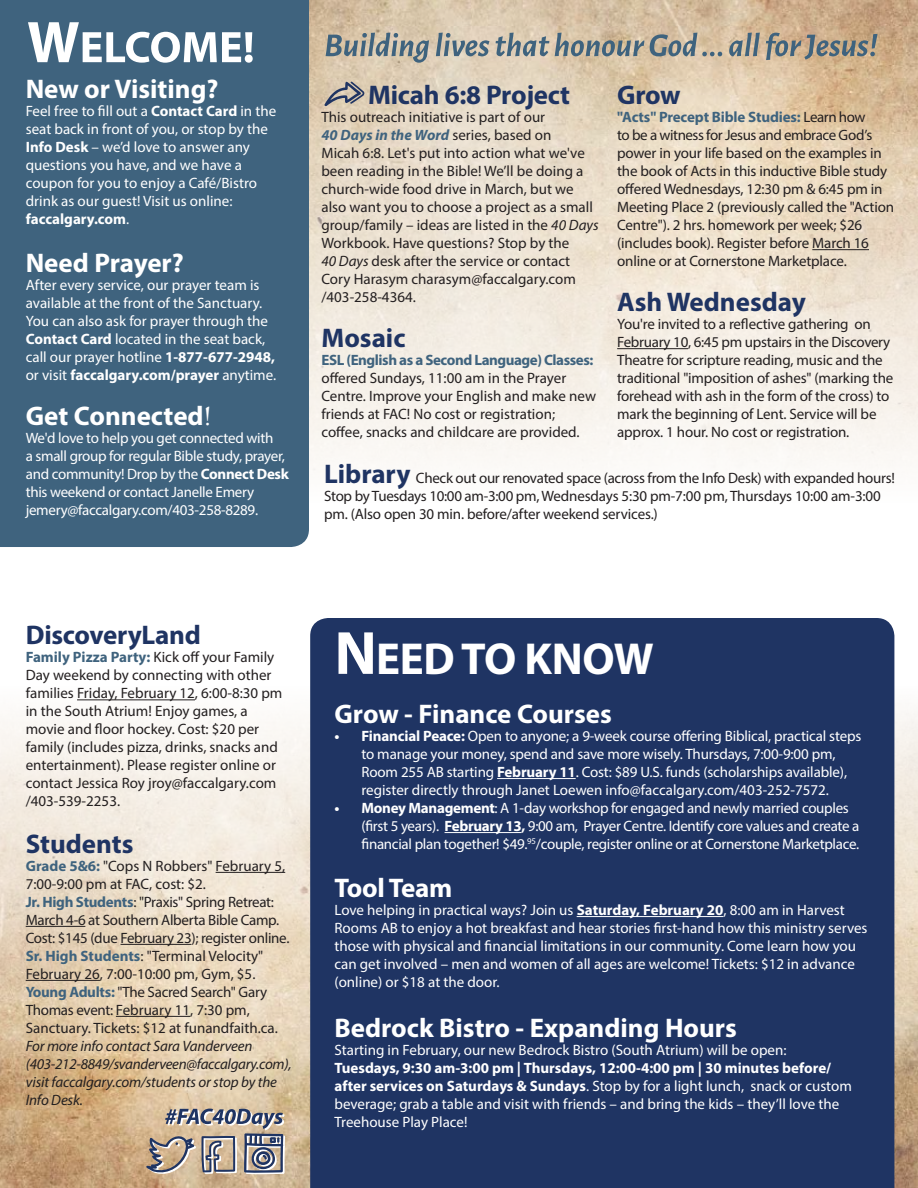
<style>
.page{position:relative;width:918px;height:1188px;background:#fff}
.page>*{position:absolute;margin:0;border:0;box-sizing:border-box;transform-origin:0 0}
.t1{font:700 45px "Myriad Pro";letter-spacing:-.01em;color:#fff}
.t2{font:700 27px "Myriad Pro";color:#fff}
.t3{font:700 27px "Myriad Pro";letter-spacing:-.005em;color:#1f3463}
.t4{font:15px/18px "Myriad Pro";letter-spacing:-.01em;color:#231f20}
.t5{font:15px/18px "Myriad Pro";letter-spacing:-.005em;color:#fff}
.t6{font:italic 15px/18px "Myriad Pro";letter-spacing:-.01em;color:#231f20}
.t7{font:italic 700 15px "Myriad Pro";color:#3f637e}
.t8{font:700 15px "Myriad Pro";color:#fff}
.s1{font-weight:700}
.s2{font-weight:400}
.s3{font-family:"Trajan Pro";font-size:24px}
.s4{font-weight:400;font-style:normal;color:#231f20}
.s5{font-style:italic}
.s6{font-weight:700;color:#3f637e}
.s7{font-weight:700;font-size:27px;color:#1f3463}
.s8{font-size:61.5px}
</style>
<div class="page">
<img style="left:0;top:0;width:918px;height:1188px">
<div style="left:310px;top:618px;width:584px;height:570px;background:#1f3463"></div>
<div style="left:0;top:0;width:309px;height:547px;background:#3f637e"></div>
<svg style="left:326px;top:33px;width:552px;height:30px;background:#aea89b"></svg>
<hr style="left:812px;top:249px;width:57px;height:1px;background:#231f20">
<hr style="left:617px;top:348px;width:71px;height:1px;background:#231f20">
<svg style="left:28px;top:22px;width:225px;height:41px"></svg>
<hr style="left:497px;top:778px;width:79px;height:1px;background:#fff">
<hr style="left:445px;top:832px;width:76px;height:1px;background:#fff">
<hr style="left:577px;top:916px;width:146px;height:1px;background:#fff">
<hr style="left:77px;top:699px;width:118px;height:1px;background:#231f20">
<hr style="left:216px;top:872px;width:69px;height:1px;background:#231f20">
<hr style="left:26px;top:926px;width:59px;height:1px;background:#231f20">
<hr style="left:121px;top:944px;width:70px;height:1px;background:#231f20">
<hr style="left:26px;top:980px;width:74px;height:1px;background:#231f20">
<hr style="left:116px;top:1016px;width:74px;height:1px;background:#231f20">
<svg style="left:324px;top:81px;width:41px;height:25px"></svg>
<svg style="left:146px;top:1109px;width:139px;height:68px;background:#aca299"></svg>
<p class="t2" style="left:26px;top:71px;width:194px">New or Visiting?</p>
<p class="t5" style="left:26px;top:102px;width:252px">Feel free to fill out a <span class="s1">Contact Card</span> in the seat back in front of you, or stop by the <span class="s1">Info Desk</span> – we’d love to answer any questions you have, and we have a coupon for you to enjoy a Café/Bistro drink as our guest! Visit us online:</p>
<p class="t8" style="left:26px;top:209px;width:105px">faccalgary.com<span class="s2">.</span></p>
<p class="t2" style="left:26px;top:245px;width:160px">Need Prayer?</p>
<p class="t5" style="left:26px;top:276px;width:235px">After every service, our prayer team is</p>
<p class="t5" style="left:26px;top:294px;width:238px">available at the front of the Sanctuary.</p>
<p class="t5" style="left:26px;top:312px;width:244px">You can also ask for prayer through the</p>
<p class="t5" style="left:26px;top:330px;width:252px"><span class="s1">Contact Card</span> located in the seat back, call our prayer hotline <span class="s1">1-877-677-2948, </span>or visit <span class="s1">faccalgary.com/prayer</span> anytime.</p>
<p class="t2" style="left:26px;top:398px;width:187px">Get Connected<span class="s3">!</span></p>
<p class="t5" style="left:26px;top:429px;width:249px">We'd love to help you get connected with</p>
<p class="t5" style="left:26px;top:447px;width:261px">a small group for regular Bible study, prayer,</p>
<p class="t5" style="left:26px;top:465px;width:265px">and community! Drop by the <span class="s1">Connect Desk</span></p>
<p class="t5" style="left:26px;top:483px;width:230px">this weekend or contact Janelle Emery</p>
<p class="t5" style="left:26px;top:501px;width:234px">jemery@faccalgary.com/403-258-8289.</p>
<p class="t3" style="left:368px;top:77px;width:204px">Micah 6:8 Project</p>
<p class="t4" style="left:321px;top:108px;width:225px">This outreach initiative is part of our</p>
<p class="t7" style="left:321px;top:125px;width:231px">40 Days in the Word <span class="s4">series, based on</span></p>
<p class="t4" style="left:321px;top:144px;width:279px">Micah 6:8. Let's put into action what we've been reading in the Bible! We’ll be doing a church-wide food drive in March, but we also want you to choose a project as a small group/family – ideas are listed in the <span class="s5">40 Days </span>Workbook. Have questions? Stop by the</p>
<p class="t4" style="left:321px;top:252px;width:256px"><span class="s5">40 Days</span> desk after the service or contact<br>Cory Harasym charasym@faccalgary.com</p>
<p class="t4" style="left:321px;top:288px;width:96px">/403-258-4364.</p>
<p class="t3" style="left:321px;top:320px;width:86px">Mosaic</p>
<p class="t4" style="left:321px;top:351px;width:276px"><span class="s6">ESL (English as a Second Language) Classes: </span>offered Sundays, 11:00 am in the Prayer Centre. Improve your English and make new friends at FAC! No cost or registration;</p>
<p class="t4" style="left:321px;top:423px;width:260px">coffee, snacks and childcare are provided.</p>
<p class="t3" style="left:617px;top:77px;width:65px">Grow</p>
<p class="t4" style="left:617px;top:108px;width:278px"><span class="s6">"Acts" Precept Bible Studies:</span> Learn how<br>to be a witness for Jesus and embrace God’s power in your life based on the examples in the book of Acts in this inductive Bible study offered Wednesdays, 12:30 pm &amp; 6:45 pm in Meeting Place 2 (previously called the "Action Centre"). 2 hrs. homework per week; $26 (includes book). Register before March 16 online or at Cornerstone Marketplace.</p>
<p class="t3" style="left:617px;top:284px;width:190px">Ash Wednesday</p>
<p class="t4" style="left:617px;top:315px;width:278px">You're invited to a reflective gathering on February 10, 6:45 pm upstairs in the Discovery Theatre for scripture reading, music and the traditional "imposition of ashes" (marking the forehead with ash in the form of the cross) to mark the beginning of Lent. Service will be approx. 1 hour. No cost or registration.</p>
<p class="t4" style="left:324px;top:468px;width:572px"><span class="s7">Library</span> Check out our renovated space (across from the Info Desk) with expanded hours!<br>Stop by Tuesdays 10:00 am-3:00 pm, Wednesdays 5:30 pm-7:00 pm, Thursdays 10:00 am-3:00 pm. (Also open 30 min. before/after weekend services.)</p>
<p class="t3" style="left:26px;top:618px;width:177px">DiscoveryLand</p>
<p class="t4" style="left:26px;top:648px;width:258px"><span class="s6">Family Pizza Party:</span> Kick off your Family<br>Day weekend by connecting with other families Friday, February 12, 6:00-8:30 pm</p>
<p class="t4" style="left:26px;top:702px;width:254px">in the South Atrium! Enjoy games, a movie and floor hockey. Cost: $20 per family (includes pizza, drinks, snacks and entertainment). Please register online or contact Jessica Roy jroy@faccalgary.com /403-539-2253.</p>
<p class="t3" style="left:26px;top:826px;width:109px">Students</p>
<p class="t4" style="left:26px;top:857px;width:261px"><span class="s6">Grade 5&amp;6:</span> "Cops N Robbers" February 5,</p>
<p class="t4" style="left:26px;top:875px;width:182px">7:00-9:00 pm at FAC, cost: $2.</p>
<p class="t4" style="left:26px;top:893px;width:265px"><span class="s6">Jr. High Students</span>: "Praxis" Spring Retreat:<br>March 4-6 at Southern Alberta Bible Camp.<br>Cost: $145 (due February 23); register online.<br><span class="s6">Sr. High Students</span>: "Terminal Velocity" February 26, 7:00-10:00 pm, Gym, $5.</p>
<p class="t4" style="left:26px;top:983px;width:254px"><span class="s6">Young Adults:</span> "The Sacred Search" Gary<br>Thomas event: February 11, 7:30 pm,<br>Sanctuary. Tickets: $12 at funandfaith.ca.</p>
<p class="t6" style="left:26px;top:1037px;width:228px">For more info contact Sara Vanderveen</p>
<p class="t6" style="left:26px;top:1055px;width:267px">(403-212-8849/svanderveen@faccalgary.com),</p>
<p class="t6" style="left:26px;top:1073px;width:253px">visit faccalgary.com/students or stop by the<br>Info Desk.</p>
<p class="t1" style="left:334px;top:629px;width:321px"><span class="s8">N</span>EED TO KNOW</p>
<p class="t2" style="left:334px;top:696px;width:279px">Grow - Finance Courses</p>
<p class="t5" style="left:361px;top:727px;width:502px;text-indent:-27px"><span class="s1">• Financial Peace:</span> Open to anyone; a 9-week course offering Biblical, practical steps to manage your money, spend and save more wisely. Thursdays, 7:00-9:00 pm, Room 255 AB starting <span class="s1">February 11</span>. Cost: $89 U.S. funds (scholarships available), register directly through Janet Loewen info@faccalgary.com/403-252-7572.</p>
<p class="t5" style="left:361px;top:799px;width:500px;text-indent:-27px"><span class="s1">• Money Management</span>: A 1-day workshop for engaged and newly married couples (first 5 years). <span class="s1">February 13,</span> 9:00 am, Prayer Centre. Identify core values and create a financial plan together! $49.<sup>95</sup>/couple, register online or at Cornerstone Marketplace.</p>
<p class="t2" style="left:334px;top:870px;width:119px">Tool Team</p>
<p class="t5" style="left:334px;top:901px;width:535px">Love helping in practical ways? Join us <span class="s1">Saturday, February 20</span>, 8:00 am in Harvest Rooms AB to enjoy a hot breakfast and hear stories first-hand how this ministry serves those with physical and financial limitations in our community. Come learn how you can get involved – men and women of all ages are welcome! Tickets: $12 in advance (online) or $18 at the door.</p>
<p class="t2" style="left:334px;top:1010px;width:404px">Bedrock Bistro - Expanding Hours</p>
<p class="t5" style="left:334px;top:1040px;width:454px">Starting in February, our new Bedrock Bistro (South Atrium) will be open:</p>
<p class="t5" style="left:334px;top:1058px;width:519px"><span class="s1">Tuesdays, 9:30 am-3:00 pm | Thursdays, 12:00-4:00 pm | 30 minutes before/ after services on Saturdays &amp; Sundays</span>. Stop by for a light lunch, snack or custom beverage; grab a table and visit with friends – and bring the kids – they’ll love the Treehouse Play Place!</p>
</div>
